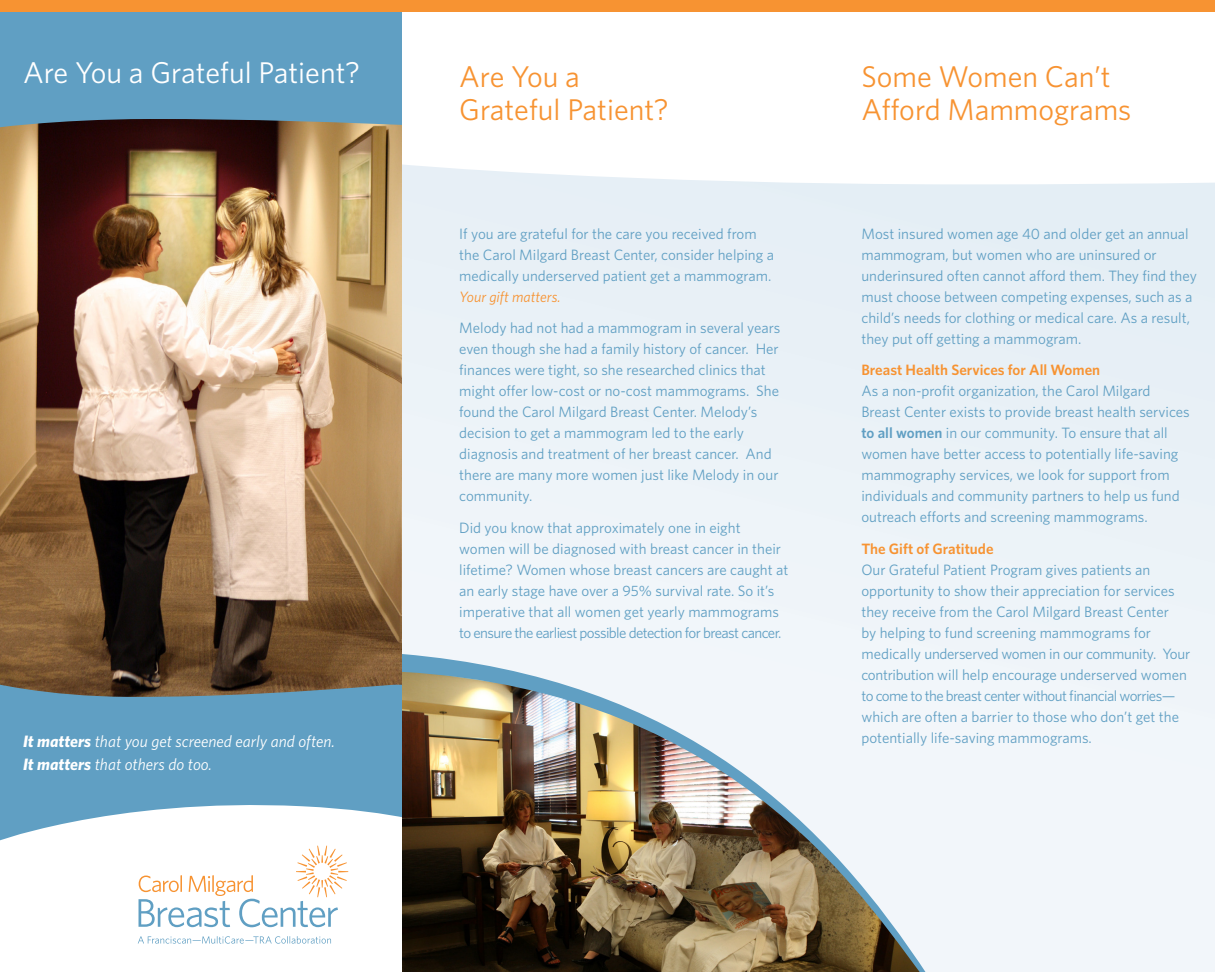
<style>
.page{position:relative;width:1215px;height:972px;background:#fff}
.page>*{position:absolute;margin:0;border:0;box-sizing:border-box;transform-origin:0 0}
.t1{font:30px/33px "Whitney";color:#f79332}
.Cover_Title{font:30px "Whitney";color:#fff}
.Cover_Sub_Title{font:italic 16.5px "Whitney";color:#fff}
.Interior_Body{font:15px/21px "Whitney";color:#609fc3}
.Interior_SubHead{font:600 15px "Whitney";color:#f79332}
.s1{font-weight:700}
.s2{font-style:italic;color:#f79332}
.s3{font-weight:600}
</style>
<div class="page">
<img style="left:0;top:134px;width:402px;height:540px">
<svg style="left:0;top:674px;width:402px;height:123px;background:#6091ab"></svg>
<svg style="left:0;top:797px;width:402px;height:147px"></svg>
<svg style="left:139px;top:846px;width:209px;height:81px"></svg>
<svg style="left:138px;top:936px;width:193px;height:8px"></svg>
<div style="left:402px;top:164px;width:813px;height:808px;background:#ecf3f8"></div>
<img style="left:402px;top:654px;width:532px;height:318px">
<svg style="left:0;top:12px;width:402px;height:122px;background:#5e93b2"></svg>
<div style="left:0;top:0;width:1215px;height:12px;background:#f79332"></div>
<p class="Cover_Title" style="left:23px;top:52px;width:339px">Are You a Grateful Patient?</p>
<p class="t1" style="left:459px;top:59px;width:122px">Are You a</p>
<p class="t1" style="left:459px;top:92px;width:211px">Grateful Patient?</p>
<p class="Cover_Sub_Title" style="left:23px;top:730px;width:314px"><span class="s1">It matters</span> that you get screened early and often.</p>
<p class="Cover_Sub_Title" style="left:23px;top:753px;width:191px"><span class="s1">It matters</span> that others do too.</p>
<p class="Interior_Body" style="left:459px;top:222px;width:316px">If you are grateful for the care you received from the Carol Milgard Breast Center, consider helping a medically underserved patient get a mammogram.<br><span class="s2">Your gift matters.</span></p>
<p class="Interior_Body" style="left:459px;top:317px;width:323px">Melody had not had a mammogram in several years even though she had a family history of cancer. Her finances were tight, so she researched clinics that might offer low-cost or no-cost mammograms. She found the Carol Milgard Breast Center. Melody’s decision to get a mammogram led to the early diagnosis and treatment of her breast cancer. And there are many more women just like Melody in our community.</p>
<p class="Interior_Body" style="left:459px;top:516px;width:331px">Did you know that approximately one in eight women will be diagnosed with breast cancer in their lifetime? Women whose breast cancers are caught at an early stage have over a 95% survival rate. So it’s imperative that all women get yearly mammograms to ensure the earliest possible detection for breast cancer.</p>
<p class="t1" style="left:861px;top:59px;width:271px">Some Women Can’t<br>Afford Mammograms</p>
<p class="Interior_Body" style="left:861px;top:222px;width:337px">Most insured women age 40 and older get an annual mammogram, but women who are uninsured or underinsured often cannot afford them. They find they must choose between competing expenses, such as a child’s needs for clothing or medical care. As a result, they put off getting a mammogram.</p>
<p class="Interior_SubHead" style="left:861px;top:361px;width:240px">Breast Health Services for All Women</p>
<p class="Interior_Body" style="left:861px;top:380px;width:330px">As a non-profit organization, the Carol Milgard Breast Center exists to provide breast health services <span class="s3">to all women</span> in our community. To ensure that all women have better access to potentially life-saving mammography services, we look for support from individuals and community partners to help us fund outreach efforts and screening mammograms.</p>
<p class="Interior_SubHead" style="left:861px;top:539px;width:134px">The Gift of Gratitude</p>
<p class="Interior_Body" style="left:861px;top:558px;width:330px">Our Grateful Patient Program gives patients an opportunity to show their appreciation for services they receive from the Carol Milgard Breast Center<br>by helping to fund screening mammograms for medically underserved women in our community. Your contribution will help encourage underserved women to come to the breast center without financial worries— which are often a barrier to those who don’t get the potentially life-saving mammograms.</p>
</div>
